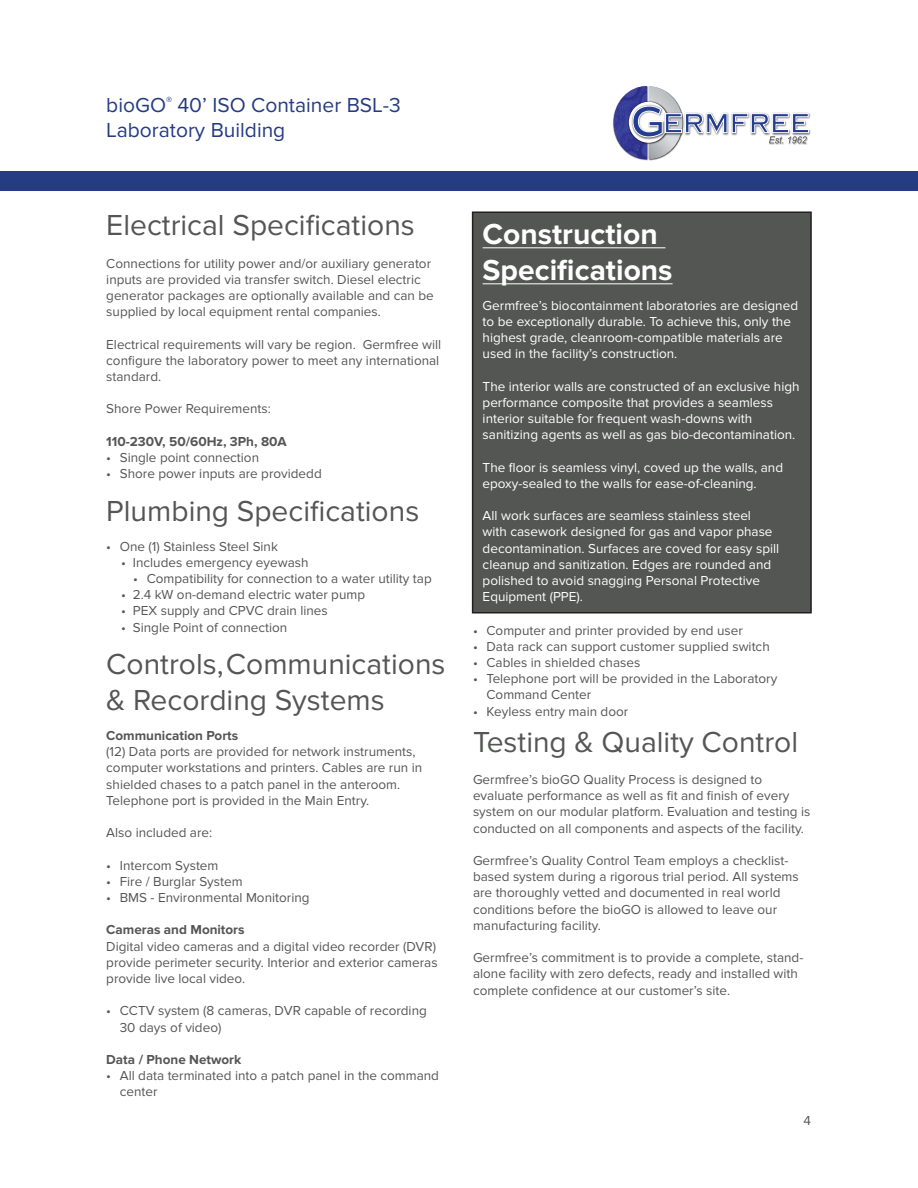
<style>
.page{position:relative;width:918px;height:1188px;background:#fff}
.page>*{position:absolute;margin:0;border:0;box-sizing:border-box;transform-origin:0 0}
.t1{font:30px/36px "Proxima Nova";color:#545654}
.t2{font:700 30px/36px "Proxima Nova";color:#fff}
.t3{font:21px/25.2px "Proxima Nova";color:#253b82}
.t4{font:13.5px/16.2px "Proxima Nova";color:#545654}
.t5{font:13.5px/16.2px "Proxima Nova";color:#fff}
.t6{font:700 13.5px "Proxima Nova";color:#545654}
</style>
<div class="page">
<div style="left:0;top:172px;width:918px;height:19px;background:#253b82"></div>
<img style="left:613px;top:114px;width:36px;height:47px">
<svg style="left:614px;top:86px;width:196px;height:73px"></svg>
<div style="left:473px;top:212px;width:338px;height:401px;background:#545654"></div>
<div style="left:472px;top:212px;width:340px;height:402px;border:2px solid #231f20"></div>
<hr style="left:483px;top:248px;width:182px;height:1px;background:#fff">
<hr style="left:483px;top:284px;width:190px;height:1px;background:#fff">
<h2 class="t3" style="left:106px;top:92px;width:296px">bioGO<sup>®</sup> 40’ ISO Container BSL-3<br>Laboratory Building</h2>
<h1 class="t1" style="left:106px;top:208px;width:310px">Electrical Specifications</h1>
<p class="t4" style="left:106px;top:255px;width:329px">Connections for utility power and/or auxiliary generator inputs are provided via transfer switch. Diesel electric generator packages are optionally available and can be supplied by local equipment rental companies.</p>
<p class="t4" style="left:106px;top:336px;width:337px">Electrical requirements will vary be region. Germfree will configure the laboratory power to meet any international standard.</p>
<p class="t4" style="left:106px;top:401px;width:166px">Shore Power Requirements:</p>
<p class="t6" style="left:106px;top:434px;width:182px">110-230V, 50/60Hz, 3Ph, 80A</p>
<p class="t4" style="left:106px;top:450px;width:154px">• Single point connection</p>
<p class="t4" style="left:106px;top:466px;width:217px">• Shore power inputs are providedd</p>
<h1 class="t1" style="left:106px;top:493px;width:314px">Plumbing Specifications</h1>
<p class="t4" style="left:106px;top:538px;width:173px">• One (1) Stainless Steel Sink</p>
<p class="t4" style="left:121px;top:554px;width:189px">• Includes emergency eyewash</p>
<p class="t4" style="left:133px;top:571px;width:300px">• Compatibility for connection to a water utility tap</p>
<p class="t4" style="left:121px;top:587px;width:245px">• 2.4 kW on-demand electric water pump</p>
<p class="t4" style="left:121px;top:603px;width:208px">• PEX supply and CPVC drain lines</p>
<p class="t4" style="left:121px;top:619px;width:167px">• Single Point of connection</p>
<h1 class="t1" style="left:106px;top:647px;width:341px">Controls, Communications &amp; Recording Systems</h1>
<p class="t6" style="left:106px;top:728px;width:133px">Communication Ports</p>
<p class="t4" style="left:106px;top:744px;width:317px">(12) Data ports are provided for network instruments, computer workstations and printers. Cables are run in shielded chases to a patch panel in the anteroom.<br>Telephone port is provided in the Main Entry.</p>
<p class="t4" style="left:106px;top:825px;width:107px">Also included are:</p>
<p class="t4" style="left:106px;top:857px;width:114px">• Intercom System</p>
<p class="t4" style="left:106px;top:874px;width:138px">• Fire / Burglar System</p>
<p class="t4" style="left:106px;top:890px;width:205px">• BMS - Environmental Monitoring</p>
<p class="t6" style="left:106px;top:922px;width:140px">Cameras and Monitors</p>
<p class="t4" style="left:106px;top:938px;width:333px">Digital video cameras and a digital video recorder (DVR) provide perimeter security. Interior and exterior cameras provide live local video.</p>
<p class="t4" style="left:120px;top:1003px;width:309px;text-indent:-14px">• CCTV system (8 cameras, DVR capable of recording<br>30 days of video)</p>
<p class="t6" style="left:106px;top:1052px;width:137px">Data / Phone Network</p>
<p class="t4" style="left:120px;top:1068px;width:321px;text-indent:-14px">• All data terminated into a patch panel in the command center</p>
<h1 class="t2" style="left:483px;top:217px;width:191px">Construction<br>Specifications</h1>
<p class="t5" style="left:483px;top:297px;width:317px">Germfree’s biocontainment laboratories are designed to be exceptionally durable. To achieve this, only the highest grade, cleanroom-compatible materials are used in the facility’s construction.</p>
<p class="t5" style="left:483px;top:378px;width:319px">The interior walls are constructed of an exclusive high performance composite that provides a seamless interior suitable for frequent wash-downs with sanitizing agents as well as gas bio-decontamination.</p>
<p class="t5" style="left:483px;top:459px;width:302px">The floor is seamless vinyl, coved up the walls, and epoxy-sealed to the walls for ease-of-cleaning.</p>
<p class="t5" style="left:483px;top:508px;width:298px">All work surfaces are seamless stainless steel<br>with casework designed for gas and vapor phase decontamination. Surfaces are coved for easy spill cleanup and sanitization. Edges are rounded and polished to avoid snagging Personal Protective Equipment (PPE).</p>
<p class="t4" style="left:473px;top:622px;width:271px">• Computer and printer provided by end user</p>
<p class="t4" style="left:473px;top:638px;width:298px">• Data rack can support customer supplied switch</p>
<p class="t4" style="left:473px;top:655px;width:169px">• Cables in shielded chases</p>
<p class="t4" style="left:487px;top:671px;width:292px;text-indent:-14px">• Telephone port will be provided in the Laboratory<br>Command Center</p>
<p class="t4" style="left:473px;top:703px;width:157px">• Keyless entry main door</p>
<h1 class="t1" style="left:473px;top:724px;width:327px">Testing &amp; Quality Control</h1>
<p class="t4" style="left:473px;top:772px;width:339px">Germfree’s bioGO Quality Process is designed to evaluate performance as well as fit and finish of every system on our modular platform. Evaluation and testing is conducted on all components and aspects of the facility.</p>
<p class="t4" style="left:473px;top:853px;width:327px">Germfree’s Quality Control Team employs a checklist&shy;based system during a rigorous trial period. All systems are thoroughly vetted and documented in real world conditions before the bioGO is allowed to leave our manufacturing facility.</p>
<p class="t4" style="left:473px;top:950px;width:332px">Germfree’s commitment is to provide a complete, stand&shy;alone facility with zero defects, ready and installed with complete confidence at our customer’s site.</p>
<p class="t4" style="left:804px;top:1112px;width:9px">4</p>
</div>
